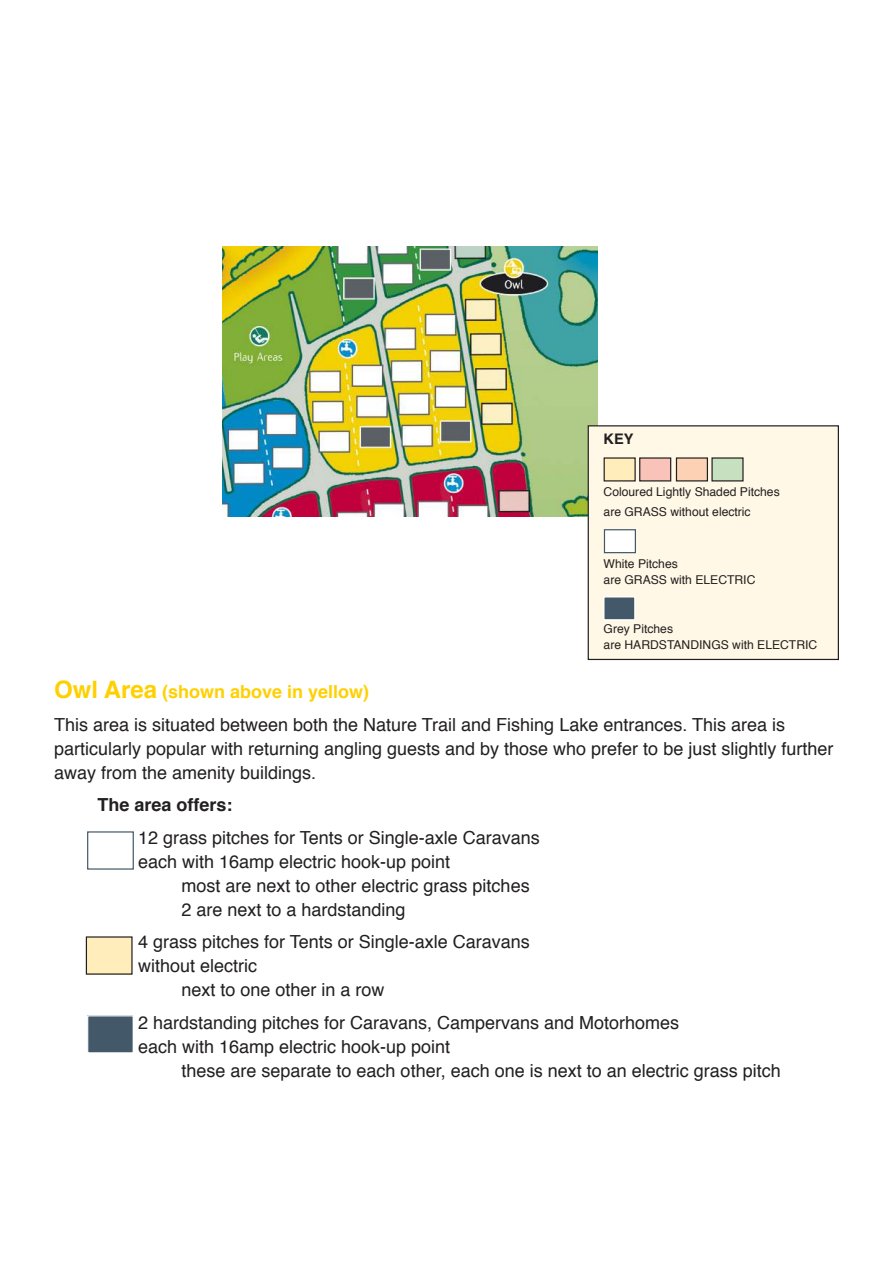
<style>
.page{position:relative;width:893px;height:1263px;background:#fff}
.page>*{position:absolute;margin:0;border:0;box-sizing:border-box;transform-origin:0 0}
.t1{font:18px/24px "Helvetica";color:#221f1f}
.t2{font:700 18px "Helvetica";color:#221f1f}
.t3{font:700 14.55px "Helvetica";color:#221f1f}
.t4{font:12.15px/15.8px "Helvetica";color:#221f1f}
.s1{font-weight:700;font-size:24px;color:#ffd000}
.s2{font-weight:700;color:#ffd000}
</style>
<div class="page">
<img style="left:223px;top:247px;width:375px;height:270px">
<div style="left:588px;top:426px;width:250px;height:233px;background:#fff8e6"></div>
<div style="left:588px;top:425px;width:251px;height:235px;border:1px solid #221f1f"></div>
<div style="left:604px;top:458px;width:31px;height:23px;background:#ffedbc"></div>
<div style="left:640px;top:458px;width:31px;height:23px;background:#fac3ba"></div>
<div style="left:639px;top:457px;width:32px;height:24px;border:1px solid #221f1f"></div>
<div style="left:676px;top:458px;width:31px;height:23px;background:#fdd2b4"></div>
<div style="left:676px;top:457px;width:32px;height:24px;border:1px solid #221f1f"></div>
<div style="left:712px;top:458px;width:31px;height:23px;background:#c7e0bf"></div>
<div style="left:711px;top:457px;width:33px;height:24px;border:1px solid #221f1f"></div>
<div style="left:604px;top:530px;width:31px;height:23px;background:#fff"></div>
<div style="left:604px;top:529px;width:32px;height:24px;border:1px solid #435969"></div>
<div style="left:604px;top:597px;width:31px;height:23px;background:#435969"></div>
<div style="left:603px;top:596px;width:32px;height:24px;border:1px solid #fff"></div>
<div style="left:87px;top:831px;width:47px;height:39px;border:1px solid #435969"></div>
<div style="left:86px;top:937px;width:46px;height:37px;background:#ffedbc"></div>
<div style="left:88px;top:1016px;width:45px;height:37px;background:#435969"></div>
<div style="left:87px;top:1015px;width:47px;height:38px;border:1px solid #fff"></div>
<p class="t3" style="left:604px;top:433px;width:31px">KEY</p>
<p class="t4" style="left:604px;top:483px;width:178px;line-height:19.5px">Coloured Lightly Shaded Pitches are GRASS without electric</p>
<p class="t4" style="left:604px;top:557px;width:153px">White Pitches<br>are GRASS with ELECTRIC</p>
<p class="t4" style="left:604px;top:622px;width:215px">Grey Pitches<br>are HARDSTANDINGS with ELECTRIC</p>
<p class="t1" style="left:54px;top:677px;width:733px;line-height:32.5px"><span class="s1">Owl Area</span> <span class="s2">(shown above in yellow)<br></span>This area is situated between both the Nature Trail and Fishing Lake entrances. This area is</p>
<p class="t1" style="left:54px;top:738px;width:781px">particularly popular with returning angling guests and by those who prefer to be just slightly further away from the amenity buildings.</p>
<p class="t2" style="left:98px;top:798px;width:137px">The area offers:</p>
<p class="t1" style="left:138px;top:827px;width:403px">12 grass pitches for Tents or Single-axle Caravans each with 16amp electric hook-up point</p>
<p class="t1" style="left:181px;top:875px;width:350px">most are next to other electric grass pitches<br>2 are next to a hardstanding</p>
<p class="t1" style="left:138px;top:932px;width:393px">4 grass pitches for Tents or Single-axle Caravans</p>
<p class="t1" style="left:138px;top:956px;width:121px">without electric</p>
<p class="t1" style="left:181px;top:980px;width:205px">next to one other in a row</p>
<p class="t1" style="left:138px;top:1012px;width:543px">2 hardstanding pitches for Caravans, Campervans and Motorhomes each with 16amp electric hook-up point</p>
<p class="t1" style="left:181px;top:1060px;width:601px">these are separate to each other, each one is next to an electric grass pitch</p>
</div>
